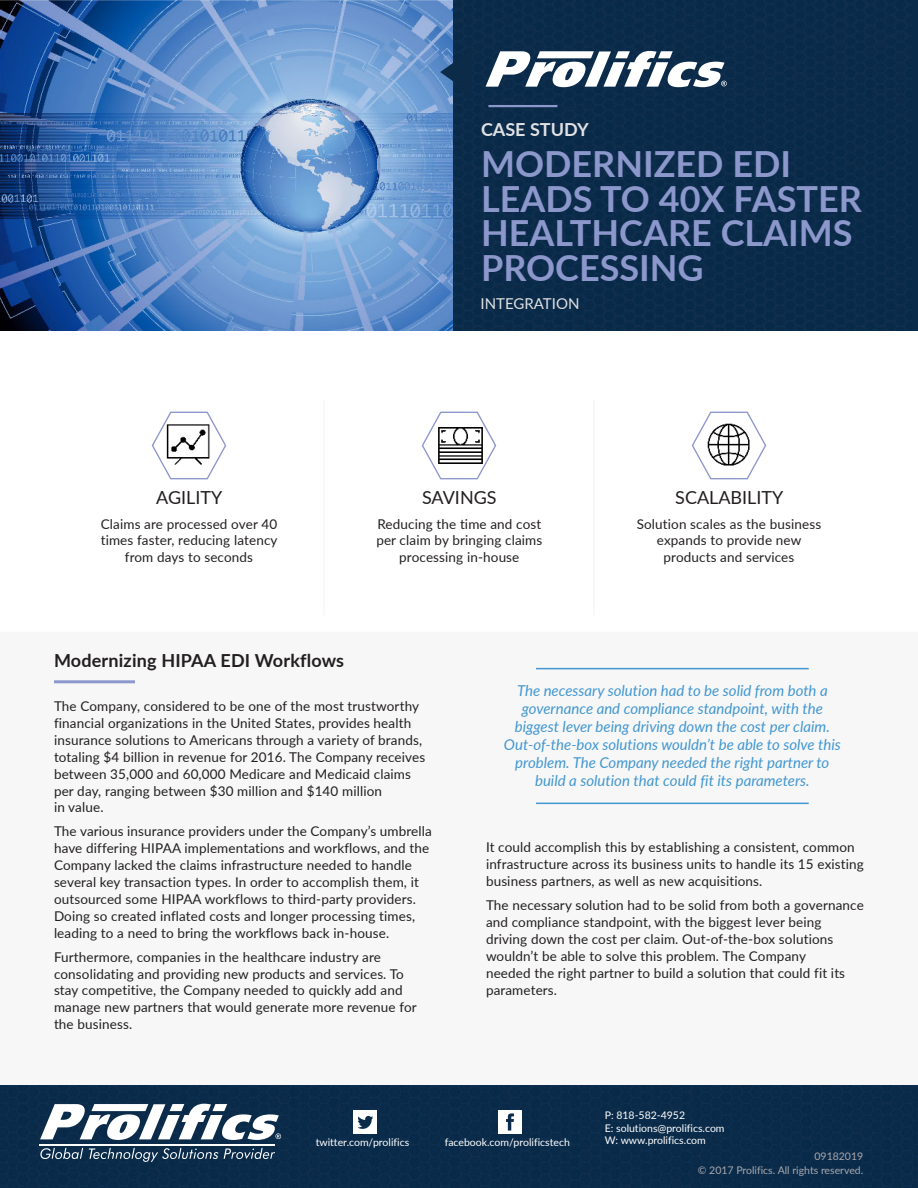
<style>
.page{position:relative;width:918px;height:1188px;background:#fff}
.page>*{position:absolute;margin:0;border:0;box-sizing:border-box;transform-origin:0 0}
.t1{font:700 36px/34.5px "Lato";color:#8c97cb}
.t2{font:700 18px "Lato";letter-spacing:.01em;color:#231f20}
.t3{font:18px "Lato";color:#231f20}
.t4{font:700 18px "Lato";color:#e0e1e3}
.t5{font:italic 15px/18px "Lato";color:#4297d2;text-align:center}
.t6{font:15px "Lato";color:#e0e1e3}
.t7{font:13.5px/17px "Lato";letter-spacing:.01em;color:#231f20}
.t8{font:10.5px/12.6px "Lato";color:#fff}
.t9{font:10.5px "Lato";color:#a8a9ad}
</style>
<div class="page">
<div style="left:1px;top:633px;width:916px;height:554px;background:#f6f7f6"></div>
<img style="left:0;top:0;width:453px;height:331px">
<div style="left:0;top:1085px;width:918px;height:103px;background:#0a2b49"></div>
<div style="left:453px;top:0;width:459px;height:331px;background:#0b2a49"></div>
<svg style="left:440px;top:50px;width:32px;height:44px"></svg>
<svg style="left:40px;top:1104px;width:241px;height:36px"></svg>
<svg style="left:40px;top:1148px;width:43px;height:11px"></svg>
<svg style="left:89px;top:1148px;width:129px;height:14px"></svg>
<svg style="left:224px;top:1148px;width:51px;height:11px"></svg>
<hr style="left:40px;top:1145px;width:235px;height:1px;background:#fff">
<img style="left:353px;top:1111px;width:24px;height:23px">
<img style="left:498px;top:1111px;width:23px;height:23px">
<svg style="left:151px;top:411px;width:76px;height:69px"></svg>
<svg style="left:421px;top:411px;width:76px;height:69px"></svg>
<svg style="left:691px;top:411px;width:76px;height:69px"></svg>
<hr style="left:536px;top:668px;width:273px;height:1px;background:#4297d2">
<hr style="left:536px;top:803px;width:273px;height:1px;background:#4297d2">
<hr style="left:54px;top:680px;width:81px;height:3px;background:#8c97cb">
<hr style="left:488px;top:105px;width:69px;height:2px;background:#8c97cb">
<hr style="left:323px;top:400px;width:2px;height:216px;background:#f6f7f6">
<hr style="left:593px;top:400px;width:2px;height:216px;background:#f6f7f6">
<svg style="left:486px;top:51px;width:241px;height:36px"></svg>
<h2 class="t4" style="left:481px;top:123px;width:109px">CASE STUDY</h2>
<h1 class="t1" style="left:481px;top:150px;width:382px">MODERNIZED EDI<br>LEADS TO 40X FASTER<br>HEALTHCARE CLAIMS<br>PROCESSING</h1>
<p class="t6" style="left:481px;top:297px;width:100px">INTEGRATION</p>
<h2 class="t3" style="left:156px;top:489px;width:68px">AGILITY</h2>
<h2 class="t3" style="left:422px;top:489px;width:76px">SAVINGS</h2>
<h2 class="t3" style="left:675px;top:489px;width:110px">SCALABILITY</h2>
<p class="t7" style="left:101px;top:517px;width:178px;line-height:16.2px;text-align:center">Claims are processed over 40 times faster, reducing latency from days to seconds</p>
<p class="t7" style="left:376px;top:517px;width:168px;line-height:16.2px;text-align:center">Reducing the time and cost per claim by bringing claims processing in-house</p>
<p class="t7" style="left:637px;top:517px;width:186px;line-height:16.2px;text-align:center">Solution scales as the business expands to provide new products and services</p>
<h2 class="t2" style="left:54px;top:653px;width:292px">Modernizing HIPAA EDI Workflows</h2>
<p class="t7" style="left:54px;top:698px;width:373px">The Company, considered to be one of the most trustworthy financial organizations in the United States, provides health insurance solutions to Americans through a variety of brands, totaling $4 billion in revenue for 2016. The Company receives between 35,000 and 60,000 Medicare and Medicaid claims per day, ranging between $30 million and $140 million<br>in value.</p>
<p class="t7" style="left:54px;top:823px;width:379px">The various insurance providers under the Company’s umbrella have differing HIPAA implementations and workflows, and the Company lacked the claims infrastructure needed to handle several key transaction types. In order to accomplish them, it outsourced some HIPAA workflows to third-party providers.<br>Doing so created inflated costs and longer processing times, leading to a need to bring the workflows back in-house.</p>
<p class="t7" style="left:54px;top:949px;width:364px">Furthermore, companies in the healthcare industry are consolidating and providing new products and services. To stay competitive, the Company needed to quickly add and manage new partners that would generate more revenue for the business.</p>
<p class="t5" style="left:504px;top:683px;width:338px">The necessary solution had to be solid from both a governance and compliance standpoint, with the biggest lever being driving down the cost per claim.<br>Out-of-the-box solutions wouldn’t be able to solve this problem. The Company needed the right partner to build a solution that could fit its parameters.</p>
<p class="t7" style="left:486px;top:840px;width:379px">It could accomplish this by establishing a consistent, common infrastructure across its business units to handle its 15 existing business partners, as well as new acquisitions.</p>
<p class="t7" style="left:486px;top:897px;width:379px">The necessary solution had to be solid from both a governance and compliance standpoint, with the biggest lever being driving down the cost per claim. Out-of-the-box solutions wouldn’t be able to solve this problem. The Company<br>needed the right partner to build a solution that could fit its parameters.</p>
<p class="t8" style="left:316px;top:1136px;width:95px">twitter.com/prolifics</p>
<p class="t8" style="left:445px;top:1136px;width:127px">facebook.com/prolificstech</p>
<p class="t8" style="left:605px;top:1109px;width:121px">P: 818-582-4952<br>E: solutions@prolifics.com<br>W: www.prolifics.com</p>
<p class="t9" style="left:815px;top:1152px;width:50px">09182019</p>
<p class="t9" style="left:698px;top:1166px;width:167px">© 2017 Prolifics. All rights reserved.</p>
</div>
